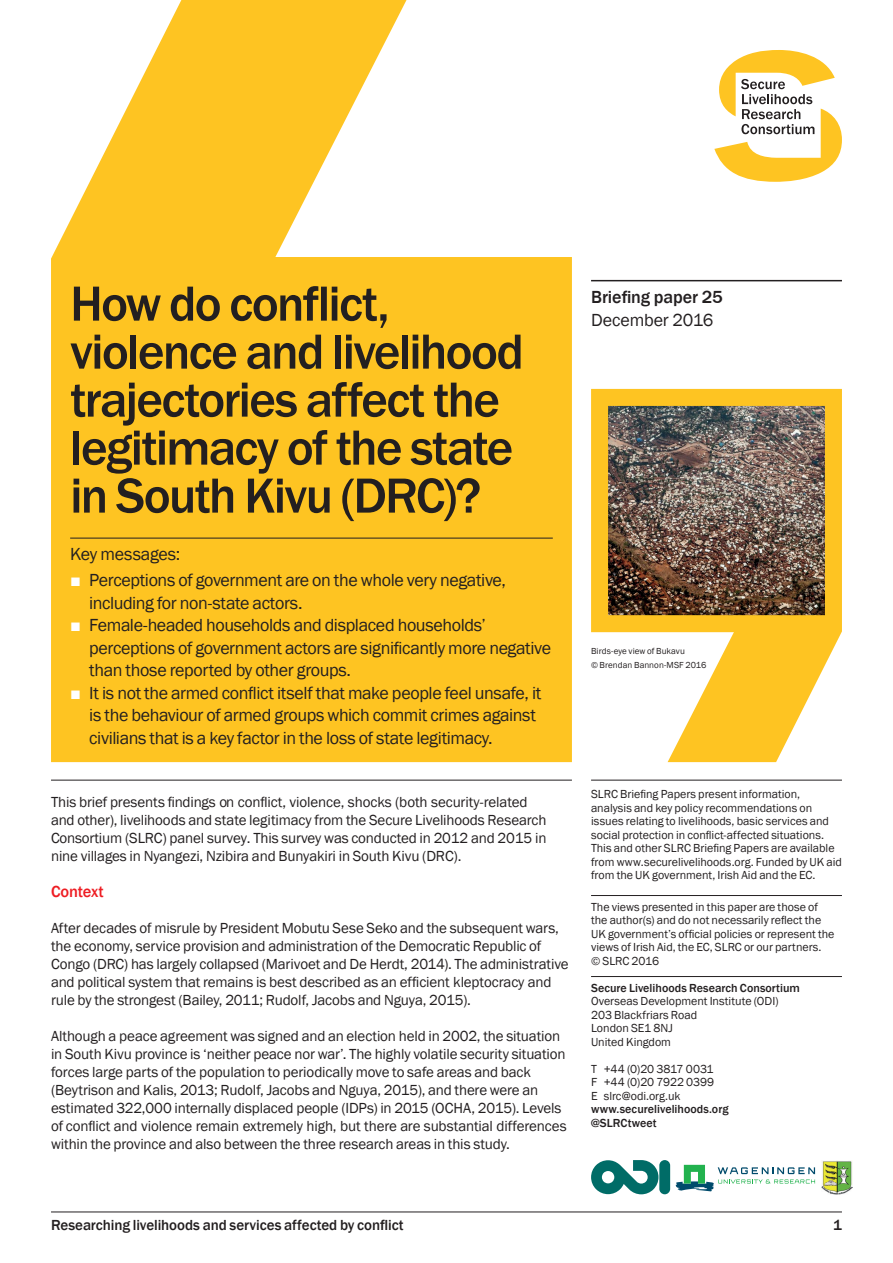
<style>
.page{position:relative;width:893px;height:1263px;background:#fff}
.page>*{position:absolute;margin:0;border:0;box-sizing:border-box;transform-origin:0 0}
.BP_TITLE{font:500 51px/48px "Franklin Gothic";letter-spacing:-.035em;color:#231f20}
.BP_KEYMESSAGES{font:18px/22.5px "Franklin Gothic";letter-spacing:-.025em;color:#231f20}
.t1{font:500 18px "Franklin Gothic";letter-spacing:-.005em;color:#231f20}
.BP_BODY{font:500 16.5px "Franklin Gothic";letter-spacing:-.015em;color:#ee1d23}
.BP_BODY-2{font:15px/18px "Franklin Gothic";letter-spacing:-.01em;color:#231f20}
.BP_PAGINATION{font:500 15px "Franklin Gothic";letter-spacing:-.005em;color:#231f20}
.t2{font:12px/13.5px "Franklin Gothic";color:#231f20}
.t3{font:500 12px/13.5px "Franklin Gothic";letter-spacing:.005em;color:#231f20}
.BP_PICTURECREDIT{font:9px/13.5px "Franklin Gothic";letter-spacing:.005em;color:#231f20}
.s1{font-weight:500;color:#fff}
.s2{font-style:inherit}
</style>
<div class="page">
<svg style="left:51px;top:0;width:521px;height:762px;fill:#fec422"></svg>
<hr style="left:51px;top:1212px;width:791px;height:1px;background:#231f20">
<svg style="left:714px;top:50px;width:128px;height:132px"></svg>
<hr style="left:591px;top:895px;width:251px;height:1px;background:#231f20">
<hr style="left:591px;top:976px;width:251px;height:1px;background:#231f20">
<hr style="left:591px;top:280px;width:251px;height:1px;background:#231f20">
<hr style="left:591px;top:780px;width:251px;height:1px;background:#231f20">
<hr style="left:51px;top:780px;width:521px;height:1px;background:#231f20">
<svg style="left:591px;top:389px;width:251px;height:373px;fill:#fec422"></svg>
<img style="left:608px;top:406px;width:217px;height:209px">
<hr style="left:70px;top:538px;width:483px;height:1px;background:#231f20">
<svg style="left:591px;top:1160px;width:67px;height:34px"></svg>
<div style="left:659px;top:1160px;width:11px;height:34px;background:#006c67;border-radius:5px"></div>
<svg style="left:675px;top:1165px;width:140px;height:26px"></svg>
<img style="left:822px;top:1160px;width:30px;height:35px">
<p class="BP_TITLE" style="left:70px;top:280px;width:455px">How do conflict, violence and livelihood trajectories affect the legitimacy of the state in South Kivu (DRC)?</p>
<p class="BP_KEYMESSAGES" style="left:70px;top:543px;width:112px">Key messages:</p>
<p class="BP_KEYMESSAGES" style="left:89px;top:569px;width:418px;text-indent:-19px"><span class="s1">■</span> Perceptions of government are on the whole very negative, including for non-state actors.</p>
<p class="BP_KEYMESSAGES" style="left:89px;top:614px;width:463px;text-indent:-19px"><span class="s1">■</span> Female-headed households and displaced households’ perceptions of government actors are significantly more negative than those reported by other groups.</p>
<p class="BP_KEYMESSAGES" style="left:89px;top:682px;width:454px;text-indent:-19px"><span class="s1">■</span> It is not the armed conflict itself that make people feel unsafe, it is the behaviour of armed groups which commit crimes against civilians that is a key factor in the loss of state legitimacy.</p>
<p class="BP_BODY-2" style="left:51px;top:793px;width:497px">This brief presents findings on conflict, violence, shocks (both security-related and other), livelihoods and state legitimacy from the Secure Livelihoods Research Consortium (SLRC) panel survey. This survey was conducted in 2012 and 2015 in nine villages in Nyangezi, Nzib<span class="s2">i</span>ra and Bunyakiri in South Kivu (DRC).</p>
<p class="BP_BODY" style="left:51px;top:881px;width:54px">Context</p>
<p class="BP_BODY-2" style="left:51px;top:919px;width:519px">After decades of misrule by President Mobutu Sese Seko and the subsequent wars, the economy, service provision and administration of the Democratic Republic of Congo (DRC) has largely collapsed (Marivoet and De Herdt, 2014). The administrative and political system that remains is best described as an efficient kleptocracy and rule by the strongest (Bailey, 2011; Rudolf, Jacobs and Nguya, 2015).</p>
<p class="BP_BODY-2" style="left:51px;top:1027px;width:517px">Although a peace agreement was signed and an election held in 2002, the situation in South Kivu province is ‘neither peace nor war’. The highly volatile security situation forces large parts of the population to periodically move to safe areas and back (Beytrison and Kalis, 2013; Rudolf, Jacobs and Nguya, 2015), and there were an estimated 322,000 internally displaced people (IDPs) in 2015 (OCHA, 2015). Levels of conflict and violence remain extremely high, but there are substantial differences within the province and also between the three research areas in this study.</p>
<p class="t1" style="left:591px;top:286px;width:133px">Briefing paper 25</p>
<p class="BP_KEYMESSAGES" style="left:591px;top:309px;width:124px">December 2016</p>
<p class="BP_PICTURECREDIT" style="left:591px;top:644px;width:117px">Birds-eye view of Bukavu<br>© Brendan Bannon-MSF 2016</p>
<p class="t2" style="left:591px;top:788px;width:252px">SLRC Briefing Papers present information, analysis and key policy recommendations on issues relating to livelihoods, basic services and social protection in conflict-affected situations.<br>This and other SLRC Briefing Papers are available from www.securelivelihoods.org. Funded by UK aid from the UK government, Irish Aid and the EC.</p>
<p class="t2" style="left:591px;top:900px;width:245px">The views presented in this paper are those of the author(s) and do not necessarily reflect the UK government’s official policies or represent the views of Irish Aid, the EC, SLRC or our partners.<br>© SLRC 2016</p>
<p class="t3" style="left:591px;top:981px;width:210px">Secure Livelihoods Research Consortium</p>
<p class="t2" style="left:591px;top:995px;width:189px">Overseas Development Institute (ODI)<br>203 Blackfriars Road<br>London SE1 8NJ<br>United Kingdom</p>
<p class="t2" style="left:591px;top:1062px;width:125px;text-align:justify">T +44 (0)20 3817 0031<br>F +44 (0)20 7922 0399<br>E slrc@odi.org.uk</p>
<p class="t3" style="left:591px;top:1102px;width:139px">www.securelivelihoods.org @SLRCtweet</p>
<p class="BP_PAGINATION" style="left:51px;top:1216px;width:354px">Researching livelihoods and services affected by conflict</p>
<p class="BP_PAGINATION" style="left:833px;top:1216px;width:10px">1</p>
</div>
